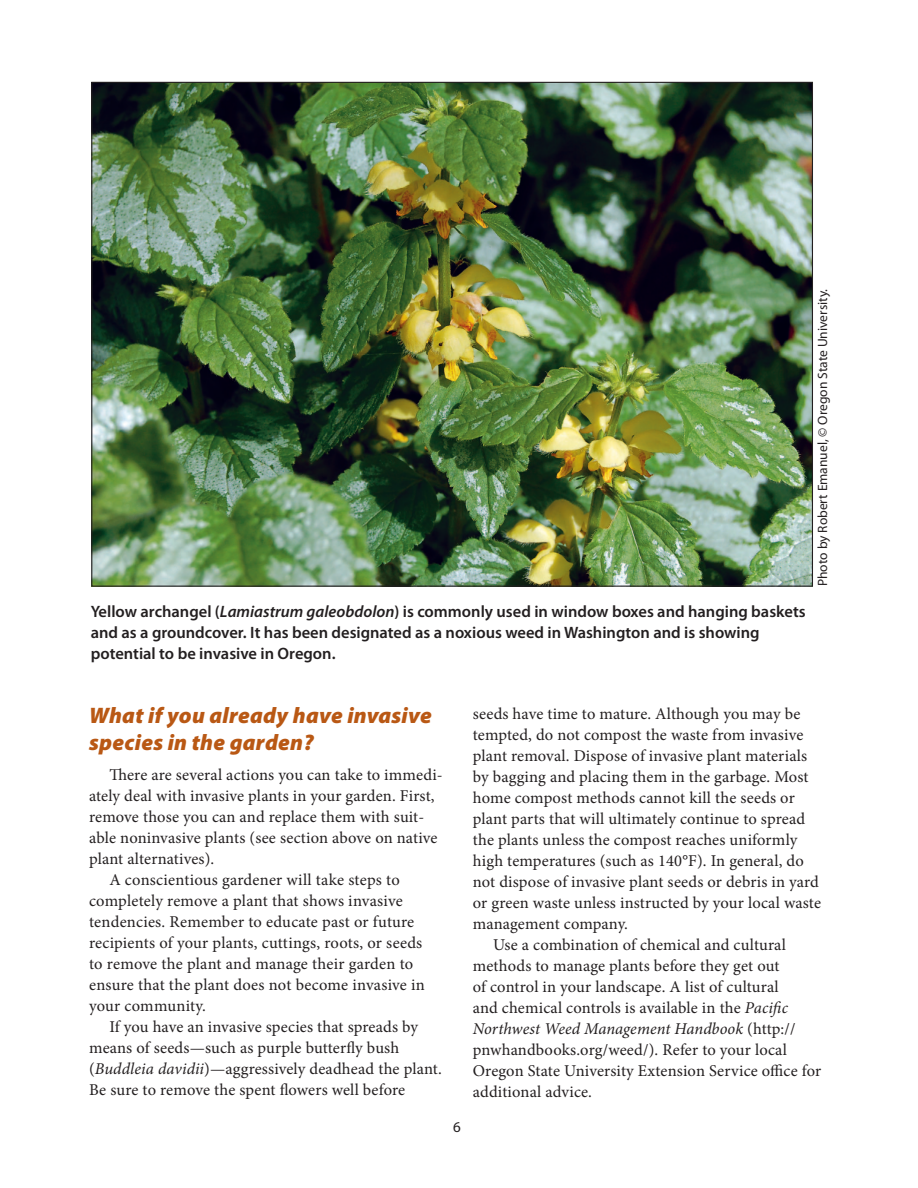
<style>
.page{position:relative;width:918px;height:1188px;background:#fff}
.page>*{position:absolute;margin:0;border:0;box-sizing:border-box;transform-origin:0 0}
.Subhead_1{font:italic 900 22.5px/27px "Myriad Pro";letter-spacing:.01em;color:#b95814}
.Body_text{font:16.5px/21px "Minion Pro";letter-spacing:.01em;color:#231f20}
.t1{font:600 16.5px/21px "Myriad Pro";color:#231f20}
.t2{font:15px "Myriad Pro";color:#231f20}
.Credit{font:13.5px "Myriad Pro";color:#231f20}
.s1{font-style:italic}
</style>
<div class="page">
<img style="left:93px;top:84px;width:718px;height:501px">
<p class="t1" style="left:91px;top:601px;width:716px">Yellow archangel (<span class="s1">Lamiastrum galeobdolon</span>) is commonly used in window boxes and hanging baskets and as a groundcover. It has been designated as a noxious weed in Washington and is showing potential to be invasive in Oregon.</p>
<p class="Credit" style="left:814px;top:586px;width:299px;rotate:-90deg">Photo by Robert Emanuel, © Oregon State University.</p>
<p class="Subhead_1" style="left:89px;top:702px;width:344px">What if you already have invasive species in the garden?</p>
<p class="Body_text" style="left:89px;top:764px;width:355px;text-indent:20px">There are several actions you can take to immedi&shy;ately deal with invasive plants in your garden. First, remove those you can and replace them with suit&shy;able noninvasive plants (see section above on native plant alternatives).</p>
<p class="Body_text" style="left:89px;top:869px;width:337px;text-indent:20px">A conscientious gardener will take steps to completely remove a plant that shows invasive tendencies. Remember to educate past or future recipients of your plants, cuttings, roots, or seeds to remove the plant and manage their garden to ensure that the plant does not become invasive in your community.</p>
<p class="Body_text" style="left:89px;top:1016px;width:354px;text-indent:20px">If you have an invasive species that spreads by means of seeds—such as purple butterfly bush (<span class="s1">Buddleia davidii</span>)—aggressively deadhead the plant.<br>Be sure to remove the spent flowers well before</p>
<p class="t2" style="left:453px;top:1117px;width:9px">6</p>
<p class="Body_text" style="left:473px;top:703px;width:350px">seeds have time to mature. Although you may be tempted, do not compost the waste from invasive plant removal. Dispose of invasive plant materials by bagging and placing them in the garbage. Most home compost methods cannot kill the seeds or plant parts that will ultimately continue to spread the plants unless the compost reaches uniformly high temperatures (such as 140°F). In general, do not dispose of invasive plant seeds or debris in yard or green waste unless instructed by your local waste management company.</p>
<p class="Body_text" style="left:473px;top:934px;width:350px;text-indent:20px">Use a combination of chemical and cultural methods to manage plants before they get out<br>of control in your landscape. A list of cultural<br>and chemical controls is available in the <span class="s1">Pacific Northwest Weed Management Handbook</span> (http:// pnwhandbooks.org/weed/). Refer to your local Oregon State University Extension Service office for additional advice.</p>
</div>
